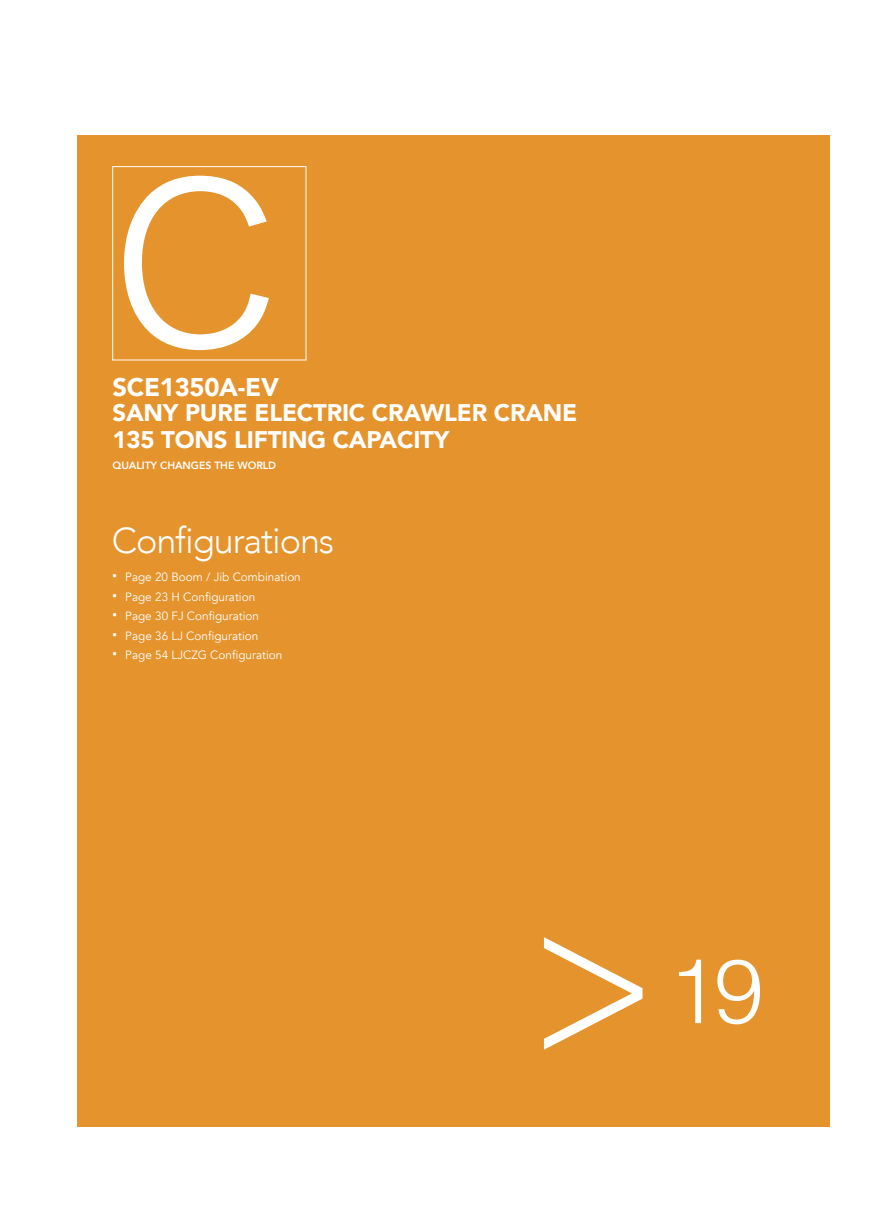
<style>
.page{position:relative;width:893px;height:1212px;background:#fff}
.page>*{position:absolute;margin:0;border:0;box-sizing:border-box;transform-origin:0 0}
.t1{font:221.25px "Hira Kaku Pro W3";color:#fff}
.t2{font:300 218.25px "Avenir";color:#fff;scale:.9 1}
.t3{font:300 90px "Helvetica";color:#fff}
.t4{font:300 36px "Avenir";letter-spacing:-.03em;color:#fff}
.t5{font:36px "FZLTKHK GBK1 0";color:#fff}
.t6{font:900 25.5px "Avenir";letter-spacing:-.01em;color:#fff}
.t7{font:900 24px/27px "Avenir";letter-spacing:-.01em;color:#fff}
.t8{font:12px "Avenir";color:#fff}
.t9{font:800 10.5px "Avenir";letter-spacing:-.005em;color:#fff}
.s1{font-family:"Microsoft Ya Hei"}
</style>
<div class="page">
<div style="left:77px;top:135px;width:752px;height:992px;background:#e5932c"></div>
<div style="left:112px;top:166px;width:194px;height:194px;border:1px solid #fff"></div>
<h1 class="t1" style="left:112px;top:68px;width:169px">C</h1>
<h3 class="t6" style="left:112px;top:365px;width:168px">SCE1350A-EV</h3>
<h3 class="t7" style="left:112px;top:399px;width:466px">SANY PURE ELECTRIC CRAWLER CRANE<br>135 TONS LIFTING CAPACITY</h3>
<h3 class="t5" style="left:262px;top:412px;width:142px">技术参数</h3>
<p class="t9" style="left:112px;top:457px;width:165px">QUALITY CHANGES THE WORLD</p>
<h3 class="t4" style="left:112px;top:520px;width:224px">Configurations</h3>
<p class="t8" style="left:112px;top:570px;width:190px"><span class="s1">▪</span> Page 20 Boom / Jib Combination</p>
<p class="t8" style="left:113px;top:590px;width:144px"><span class="s1">▪</span> Page 23 H Configuration</p>
<p class="t8" style="left:113px;top:609px;width:148px"><span class="s1">▪</span> Page 30 FJ Configuration</p>
<p class="t8" style="left:113px;top:629px;width:147px"><span class="s1">▪</span> Page 36 LJ Configuration</p>
<p class="t8" style="left:113px;top:648px;width:171px"><span class="s1">▪</span> Page 54 LJCZG Configuration</p>
<h2 class="t2" style="left:528px;top:855px;width:147px">&gt;</h2>
<h3 class="t3" style="left:668px;top:914px;width:97px">19</h3>
</div>
